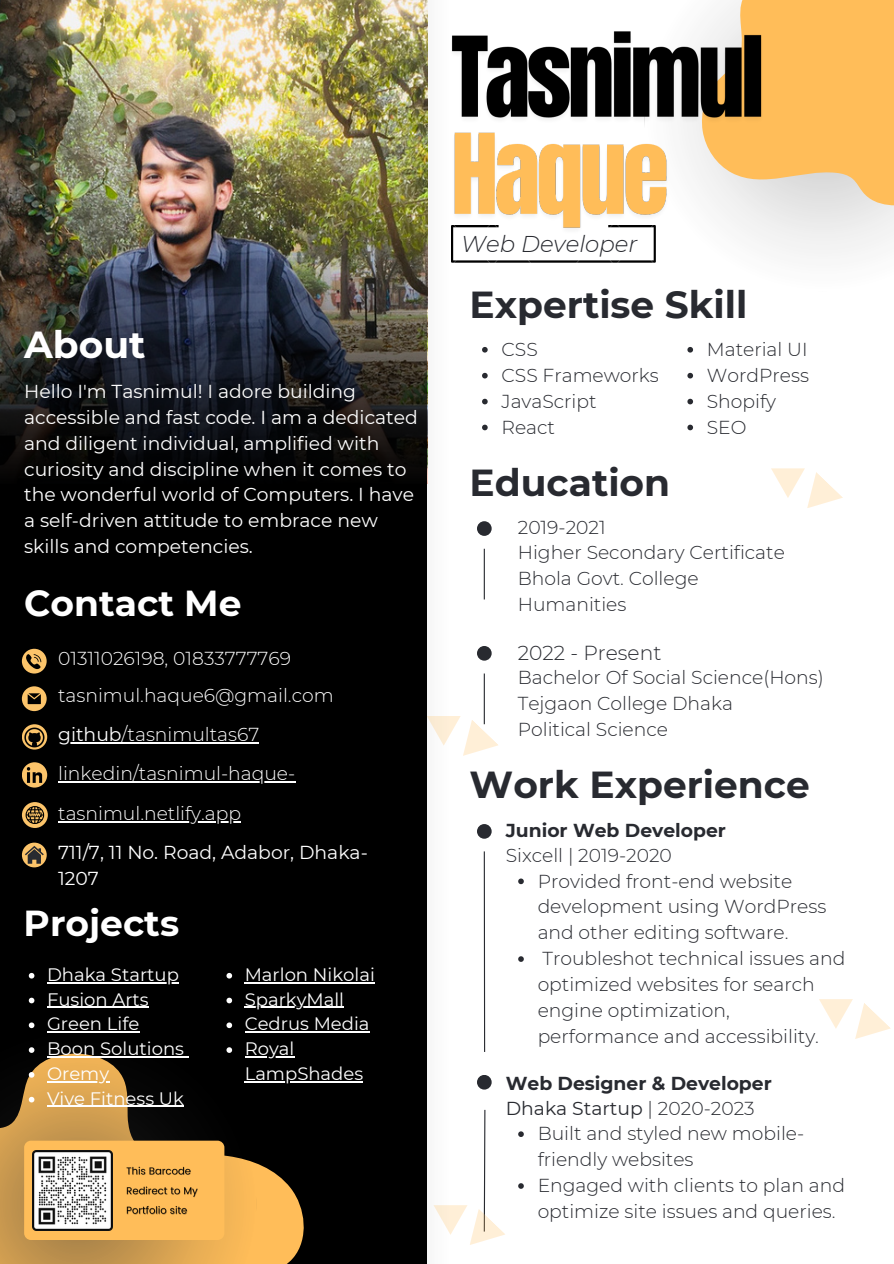
<style>
.page{position:relative;width:894px;height:1264px;background:#fff}
.page>*{position:absolute;margin:0;border:0;box-sizing:border-box;transform-origin:0 0}
.t1{font:700 37.5px "Montserrat";color:#282a30}
.t2{font:700 37.5px "Montserrat";color:#fff}
.t3{font:700 36px "Montserrat";color:#fff}
.t4{font:italic 300 22.8px "Montserrat";color:#282a30}
.t5{font:300 20.25px "Montserrat";color:#282a30}
.t6{font:300 18.75px/26px "Montserrat";color:#282a30}
.t7{font:18.75px/26px "Montserrat";color:#fff}
.t8{font:300 18.75px "Montserrat";color:#fff}
.t9{font:700 18.75px "Montserrat";color:#282a30}
.t10{font:18.75px "Montserrat";color:#282a30}
.t11{font:18px/24.8px "Montserrat";color:#fff}
.s1{font-weight:400}
.s2{font-weight:300}
</style>
<div class="page">
<div style="left:827px;top:208px;width:66px;height:46px;background:#f0f0f0"></div>
<img style="left:426px;top:0;width:401px;height:1263px">
<div style="left:0;top:406px;width:426px;height:857px;background:#000"></div>
<div style="left:477px;top:521px;width:14px;height:15px;background:#282a30;border-radius:50%"></div>
<div style="left:477px;top:824px;width:14px;height:14px;background:#282a30;border-radius:50%"></div>
<div style="left:477px;top:1074px;width:14px;height:15px;background:#282a30;border-radius:50%"></div>
<div style="left:477px;top:646px;width:14px;height:14px;background:#282a30;border-radius:50%"></div>
<hr style="left:483px;top:548px;width:1px;height:51px;background:#282a30">
<hr style="left:483px;top:851px;width:2px;height:200px;background:#282a30">
<hr style="left:483px;top:673px;width:1px;height:51px;background:#282a30">
<svg style="left:22px;top:802px;width:26px;height:26px"></svg>
<hr style="left:58px;top:821px;width:183px;height:1px;background:#fff">
<svg style="left:22px;top:842px;width:25px;height:25px"></svg>
<svg style="left:25px;top:845px;width:19px;height:18px"></svg>
<svg style="left:256px;top:1056px;width:53px;height:207px"></svg>
<svg style="left:0;top:1025px;width:256px;height:238px"></svg>
<svg style="left:770px;top:468px;width:73px;height:40px"></svg>
<svg style="left:426px;top:716px;width:73px;height:39px"></svg>
<svg style="left:818px;top:999px;width:72px;height:40px"></svg>
<svg style="left:433px;top:1108px;width:72px;height:136px"></svg>
<svg style="left:699px;top:0;width:194px;height:208px;background:#fbc16b"></svg>
<img style="left:451px;top:257px;width:204px;height:5px">
<img style="left:444px;top:6px;width:324px;height:251px">
<img style="left:0;top:0;width:427px;height:487px">
<div style="left:24px;top:1140px;width:200px;height:99px;background:#ffbd59;border-radius:7px"></div>
<img style="left:32px;top:1150px;width:81px;height:80px">
<img style="left:126px;top:1166px;width:72px;height:49px">
<svg style="left:22px;top:648px;width:25px;height:25px"></svg>
<svg style="left:22px;top:686px;width:25px;height:25px"></svg>
<svg style="left:22px;top:724px;width:25px;height:25px"></svg>
<img style="left:24px;top:727px;width:20px;height:20px">
<div style="left:22px;top:762px;width:25px;height:25px;background:#fcc46a;border-radius:50%"></div>
<img style="left:26px;top:767px;width:17px;height:16px">
<hr style="left:58px;top:781px;width:237px;height:1px;background:#fff">
<hr style="left:58px;top:742px;width:64px;height:1px;background:#fff">
<hr style="left:122px;top:742px;width:137px;height:1px;background:#fff">
<svg style="left:518px;top:878px;width:5px;height:6px"></svg>
<svg style="left:518px;top:956px;width:5px;height:5px"></svg>
<svg style="left:482px;top:347px;width:5px;height:5px"></svg>
<svg style="left:482px;top:373px;width:5px;height:5px"></svg>
<svg style="left:482px;top:399px;width:5px;height:5px"></svg>
<svg style="left:482px;top:424px;width:5px;height:6px"></svg>
<svg style="left:687px;top:347px;width:5px;height:5px"></svg>
<svg style="left:687px;top:373px;width:5px;height:5px"></svg>
<svg style="left:687px;top:399px;width:5px;height:5px"></svg>
<svg style="left:687px;top:424px;width:5px;height:6px"></svg>
<svg style="left:518px;top:1131px;width:5px;height:5px"></svg>
<svg style="left:518px;top:1183px;width:5px;height:5px"></svg>
<svg style="left:29px;top:972px;width:5px;height:6px"></svg>
<hr style="left:47px;top:981px;width:132px;height:2px;background:#fff">
<svg style="left:29px;top:997px;width:5px;height:6px"></svg>
<hr style="left:47px;top:1006px;width:102px;height:1px;background:#fff">
<svg style="left:29px;top:1022px;width:5px;height:6px"></svg>
<hr style="left:47px;top:1031px;width:92px;height:1px;background:#fff">
<svg style="left:29px;top:1047px;width:5px;height:5px"></svg>
<hr style="left:47px;top:1056px;width:137px;height:1px;background:#fff">
<svg style="left:29px;top:1072px;width:5px;height:5px"></svg>
<hr style="left:47px;top:1081px;width:62px;height:1px;background:#fff">
<svg style="left:29px;top:1096px;width:5px;height:6px"></svg>
<hr style="left:47px;top:1105px;width:137px;height:1px;background:#fff">
<svg style="left:226px;top:972px;width:6px;height:6px"></svg>
<hr style="left:245px;top:981px;width:130px;height:2px;background:#fff">
<svg style="left:226px;top:997px;width:6px;height:6px"></svg>
<hr style="left:245px;top:1006px;width:99px;height:1px;background:#fff">
<svg style="left:226px;top:1022px;width:6px;height:6px"></svg>
<hr style="left:245px;top:1031px;width:124px;height:1px;background:#fff">
<svg style="left:226px;top:1047px;width:6px;height:5px"></svg>
<hr style="left:245px;top:1056px;width:49px;height:1px;background:#fff">
<hr style="left:245px;top:1081px;width:118px;height:1px;background:#fff">
<p class="t2" style="left:24px;top:321px;width:123px">About</p>
<p class="t7" style="left:24px;top:378px;width:395px">Hello I'm Tasnimul! I adore building accessible and fast code. I am a dedicated and diligent individual, amplified with curiosity and discipline when it comes to the wonderful world of Computers. I have a self-driven attitude to embrace new skills and competencies.</p>
<p class="t3" style="left:24px;top:581px;width:219px">Contact Me</p>
<p class="t8" style="left:58px;top:646px;width:234px">01311026198, 01833777769</p>
<p class="t8" style="left:58px;top:684px;width:277px">tasnimul.haque6@gmail.com</p>
<p class="t8" style="left:58px;top:723px;width:202px"><span class="s1">github</span>/tasnimultas67</p>
<p class="t8" style="left:58px;top:761px;width:238px">linkedin/tasnimul-haque-</p>
<p class="t8" style="left:58px;top:802px;width:184px">tasnimul.netlify.app</p>
<p class="t7" style="left:58px;top:839px;width:311px">711/7, 11 No. Road, Adabor, Dhaka-<br>1207</p>
<p class="t3" style="left:24px;top:900px;width:157px">Projects</p>
<p class="t11" style="left:47px;top:962px;width:133px">Dhaka Startup</p>
<p class="t11" style="left:47px;top:986px;width:103px">Fusion Arts</p>
<p class="t11" style="left:47px;top:1011px;width:94px">Green Life</p>
<p class="t11" style="left:47px;top:1036px;width:138px">Boon Solutions</p>
<p class="t11" style="left:47px;top:1061px;width:64px">Oremy</p>
<p class="t11" style="left:47px;top:1085px;width:138px">Vive Fitness Uk</p>
<p class="t11" style="left:245px;top:962px;width:132px">Marlon Nikolai</p>
<p class="t11" style="left:245px;top:986px;width:101px">SparkyMall</p>
<p class="t11" style="left:245px;top:1011px;width:126px">Cedrus Media</p>
<p class="t11" style="left:245px;top:1036px;width:120px">Royal<br>LampShades</p>
<p class="t4" style="left:461px;top:229px;width:178px">Web Developer</p>
<p class="t1" style="left:469px;top:281px;width:279px">Expertise Skill</p>
<p class="t6" style="left:501px;top:336px;width:38px">CSS</p>
<p class="t6" style="left:501px;top:362px;width:159px">CSS Frameworks</p>
<p class="t6" style="left:501px;top:388px;width:97px">JavaScript</p>
<p class="t6" style="left:501px;top:414px;width:55px">React</p>
<p class="t1" style="left:469px;top:459px;width:202px">Education</p>
<p class="t6" style="left:517px;top:514px;width:89px">2019-2021</p>
<p class="t6" style="left:706px;top:336px;width:102px">Material UI</p>
<p class="t6" style="left:706px;top:362px;width:104px">WordPress</p>
<p class="t6" style="left:706px;top:388px;width:71px">Shopify</p>
<p class="t6" style="left:706px;top:414px;width:41px">SEO</p>
<p class="t6" style="left:517px;top:539px;width:268px">Higher Secondary Certificate</p>
<p class="t6" style="left:517px;top:565px;width:182px">Bhola Govt. College</p>
<p class="t6" style="left:517px;top:591px;width:110px">Humanities</p>
<p class="t5" style="left:517px;top:641px;width:145px">2022 - Present</p>
<p class="t6" style="left:517px;top:664px;width:307px">Bachelor Of Social Science(Hons)</p>
<p class="t6" style="left:517px;top:690px;width:216px">Tejgaon College Dhaka</p>
<p class="t6" style="left:517px;top:716px;width:152px">Political Science</p>
<p class="t1" style="left:469px;top:762px;width:341px">Work Experience</p>
<p class="t9" style="left:505px;top:818px;width:221px">Junior Web Developer</p>
<p class="t6" style="left:537px;top:867px;width:290px">Provided front-end website development using WordPress and other editing software.</p>
<p class="t6" style="left:537px;top:945px;width:309px">Troubleshot technical issues and optimized websites for search engine optimization, performance and accessibility.</p>
<p class="t6" style="left:505px;top:842px;width:167px">Sixcell | 2019-2020</p>
<p class="t9" style="left:505px;top:1071px;width:267px">Web Designer &amp; Developer</p>
<p class="t10" style="left:505px;top:1097px;width:250px">Dhaka Startup <span class="s2">| 2020-2023</span></p>
<p class="t6" style="left:537px;top:1120px;width:268px">Built and styled new mobile&shy;friendly websites</p>
<p class="t6" style="left:537px;top:1172px;width:309px">Engaged with clients to plan and optimize site issues and queries.</p>
</div>
